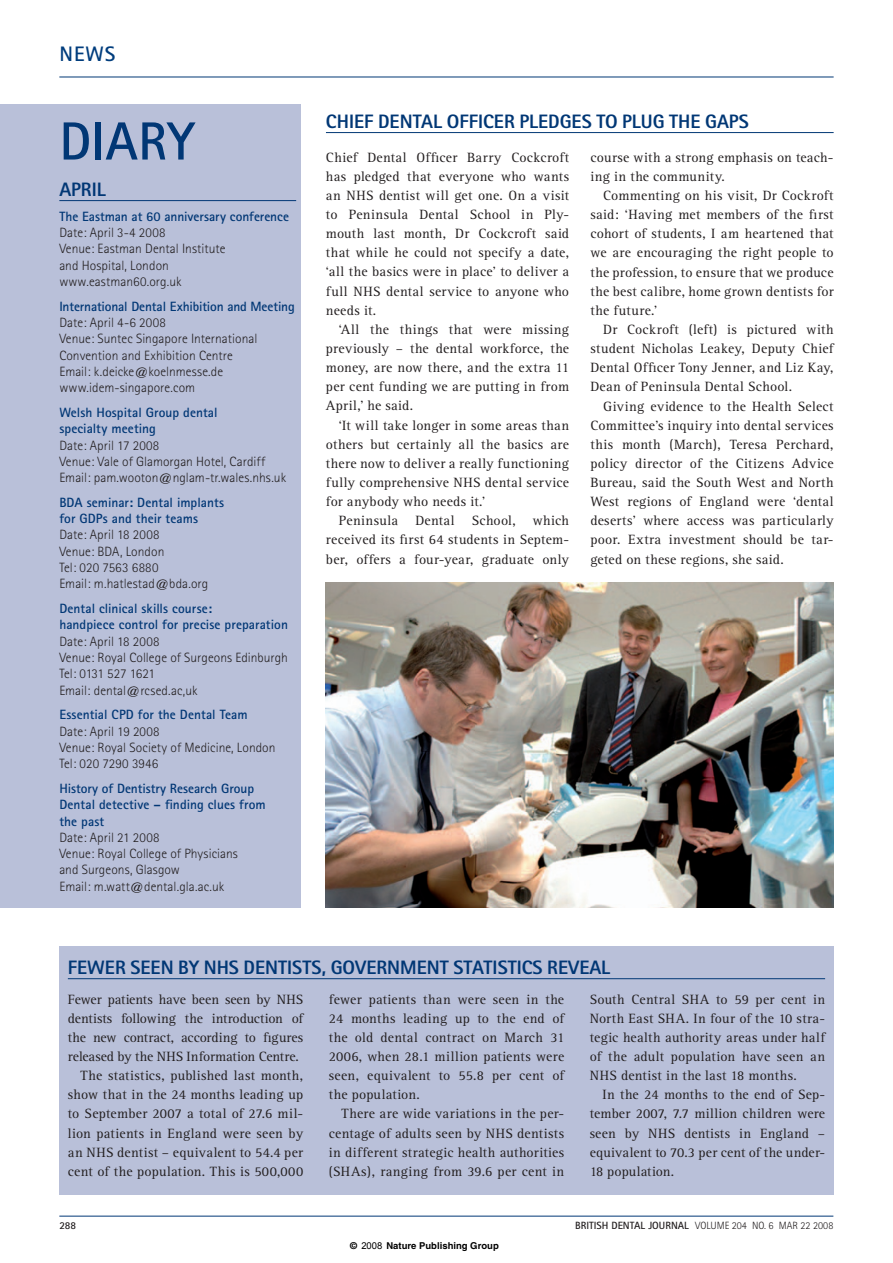
<style>
.page{position:relative;width:893px;height:1263px;background:#fff}
.page>*{position:absolute;margin:0;border:0;box-sizing:border-box;transform-origin:0 0}
.t1{font:700 53.85px "Rotis Sans Serif";color:#013775}
.t2{font:700 21px "Rotis Sans Serif";color:#013d7d}
.t3{font:800 19.5px "Rotis Sans Serif";color:#013775}
.t4{font:13.95px "Rotis Serif";letter-spacing:.02em;color:#231f20}
.t5{font:13.95px "Rotis Serif";letter-spacing:-.005em;color:#231f20}
.t6{font:13.95px "Rotis Serif";letter-spacing:-.01em;color:#231f20}
.t7{font:13.95px "Rotis Serif";color:#231f20}
.t8{font:13.95px "Rotis Serif";letter-spacing:.04em;color:#231f20}
.t9{font:300 13.5px/16.4px "Rotis Sans Serif";letter-spacing:.005em;color:#231f20}
.t10{font:300 10.5px "Rotis Sans Serif";color:#231f20}
.t11{font:700 10.5px "Rotis Sans Serif";color:#231f20}
.t12{font:700 9.45px "Helvetica";color:#000}
.s1{font-weight:700;color:#013775}
.s2{font-weight:700}
.s3{font-family:"Arial";font-weight:400}
</style>
<div class="page">
<div style="left:0;top:104px;width:300px;height:804px;background:#b9c0d9"></div>
<div style="left:59px;top:946px;width:774px;height:249px;background:#b9c0d9"></div>
<hr style="left:59px;top:77px;width:774px;height:1px;background:#013775">
<hr style="left:326px;top:132px;width:507px;height:1px;background:#013775">
<hr style="left:59px;top:1216px;width:774px;height:1px;background:#013775">
<img style="left:326px;top:583px;width:507px;height:325px">
<hr style="left:59px;top:200px;width:237px;height:1px;background:#013775">
<hr style="left:68px;top:978px;width:757px;height:1px;background:#013775">
<h3 class="t2" style="left:59px;top:47px;width:58px">NEWS</h3>
<p class="t1" style="left:59px;top:122px;width:137px">DIARY</p>
<p class="t3" style="left:59px;top:183px;width:48px">APRIL</p>
<p class="t9" style="left:59px;top:209px;width:231px"><span class="s1">The Eastman at 60 anniversary conference<br></span>Date: April 3-4 2008<br>Venue: Eastman Dental Institute<br>and Hospital, London www.eastman60.org.uk</p>
<p class="t9" style="left:59px;top:299px;width:237px"><span class="s1">International Dental Exhibition and Meeting </span>Date: April 4-6 2008<br>Venue: Suntec Singapore International Convention and Exhibition Centre<br>Email: k.deicke@koelnmesse.de www.idem-singapore.com</p>
<p class="t9" style="left:59px;top:406px;width:228px"><span class="s1">Welsh Hospital Group dental<br>specialty meeting<br></span>Date: April 17 2008<br>Venue: Vale of Glamorgan Hotel, Cardiff<br>Email: pam.wooton@nglam-tr.wales.nhs.uk</p>
<p class="t9" style="left:59px;top:496px;width:166px"><span class="s1">BDA seminar: Dental implants for GDPs and their teams<br></span>Date: April 18 2008<br>Venue: BDA, London<br>Tel: 020 7563 6880<br>Email: m.hatlestad@bda.org</p>
<p class="t9" style="left:59px;top:602px;width:230px"><span class="s1">Dental clinical skills course:<br>handpiece control for precise preparation<br></span>Date: April 18 2008<br>Venue: Royal College of Surgeons Edinburgh<br>Tel: 0131 527 1621<br>Email: dental@rcsed.ac,uk</p>
<p class="t9" style="left:59px;top:708px;width:218px"><span class="s1">Essential CPD for the Dental Team<br></span>Date: April 19 2008<br>Venue: Royal Society of Medicine, London<br>Tel: 020 7290 3946</p>
<p class="t9" style="left:59px;top:782px;width:208px"><span class="s1">History of Dentistry Research Group<br>Dental detective – finding clues from the past<br></span>Date: April 21 2008<br>Venue: Royal College of Physicians<br>and Surgeons, Glasgow<br>Email: m.watt@dental.gla.ac.uk</p>
<p class="t3" style="left:326px;top:114px;width:424px">CHIEF DENTAL OFFICER PLEDGES TO PLUG THE GAPS</p>
<p class="t4" style="left:326px;top:152px;width:245px">Chief Dental Officer Barry Cockcroft</p>
<p class="t4" style="left:326px;top:171px;width:245px">has pledged that everyone who wants</p>
<p class="t4" style="left:326px;top:190px;width:245px">an NHS dentist will get one. On a visit</p>
<p class="t4" style="left:326px;top:209px;width:245px">to Peninsula Dental School in Ply-</p>
<p class="t4" style="left:326px;top:229px;width:245px">mouth last month, Dr Cockcroft said</p>
<p class="t4" style="left:326px;top:248px;width:245px">that while he could not specify a date,</p>
<p class="t4" style="left:326px;top:267px;width:245px">‘all the basics were in place’ to deliver a</p>
<p class="t4" style="left:326px;top:286px;width:245px">full NHS dental service to anyone who</p>
<p class="t4" style="left:326px;top:305px;width:52px">needs it.</p>
<p class="t4" style="left:339px;top:324px;width:232px">‘All the things that were missing</p>
<p class="t4" style="left:326px;top:343px;width:245px">previously – the dental workforce, the</p>
<p class="t4" style="left:326px;top:362px;width:245px">money, are now there, and the extra 11</p>
<p class="t4" style="left:326px;top:382px;width:245px">per cent funding we are putting in from</p>
<p class="t4" style="left:326px;top:401px;width:89px">April,’ he said.</p>
<p class="t4" style="left:339px;top:420px;width:232px">‘It will take longer in some areas than</p>
<p class="t4" style="left:326px;top:439px;width:245px">others but certainly all the basics are</p>
<p class="t4" style="left:326px;top:458px;width:245px">there now to deliver a really functioning</p>
<p class="t4" style="left:326px;top:477px;width:245px">fully comprehensive NHS dental service</p>
<p class="t4" style="left:326px;top:496px;width:161px">for anybody who needs it.’</p>
<p class="t4" style="left:339px;top:516px;width:232px">Peninsula Dental School, which</p>
<p class="t4" style="left:326px;top:535px;width:245px">received its first 64 students in Septem-</p>
<p class="t4" style="left:326px;top:554px;width:245px">ber, offers a four-year, graduate only</p>
<p class="t4" style="left:590px;top:152px;width:245px">course with a strong emphasis on teach-</p>
<p class="t4" style="left:590px;top:171px;width:136px">ing in the community.</p>
<p class="t4" style="left:603px;top:190px;width:232px">Commenting on his visit, Dr Cockroft</p>
<p class="t4" style="left:590px;top:209px;width:245px">said: ‘Having met members of the first</p>
<p class="t4" style="left:590px;top:229px;width:245px">cohort of students, I am heartened that</p>
<p class="t4" style="left:590px;top:248px;width:245px">we are encouraging the right people to</p>
<p class="t4" style="left:590px;top:267px;width:245px">the profession, to ensure that we produce</p>
<p class="t4" style="left:590px;top:286px;width:245px">the best calibre, home grown dentists for</p>
<p class="t8" style="left:590px;top:305px;width:68px">the future.’</p>
<p class="t4" style="left:603px;top:324px;width:232px">Dr Cockroft (left) is pictured with</p>
<p class="t4" style="left:590px;top:343px;width:245px">student Nicholas Leakey, Deputy Chief</p>
<p class="t4" style="left:590px;top:363px;width:245px">Dental Officer Tony Jenner, and Liz Kay,</p>
<p class="t4" style="left:590px;top:382px;width:203px">Dean of Peninsula Dental School.</p>
<p class="t4" style="left:603px;top:401px;width:232px">Giving evidence to the Health Select</p>
<p class="t4" style="left:590px;top:420px;width:245px">Committee’s inquiry into dental services</p>
<p class="t4" style="left:590px;top:439px;width:245px">this month (March), Teresa Perchard,</p>
<p class="t4" style="left:590px;top:458px;width:245px">policy director of the Citizens Advice</p>
<p class="t4" style="left:590px;top:477px;width:245px">Bureau, said the South West and North</p>
<p class="t4" style="left:590px;top:497px;width:245px">West regions of England were ‘dental</p>
<p class="t4" style="left:590px;top:516px;width:245px">deserts’ where access was particularly</p>
<p class="t4" style="left:590px;top:535px;width:245px">poor. Extra investment should be tar-</p>
<p class="t4" style="left:590px;top:554px;width:195px">geted on these regions, she said.</p>
<p class="t3" style="left:68px;top:961px;width:544px">FEWER SEEN BY NHS DENTISTS, GOVERNMENT STATISTICS REVEAL</p>
<p class="t5" style="left:68px;top:994px;width:237px">Fewer patients have been seen by NHS</p>
<p class="t6" style="left:68px;top:1013px;width:237px">dentists following the introduction of</p>
<p class="t5" style="left:68px;top:1032px;width:237px">the new contract, according to figures</p>
<p class="t7" style="left:68px;top:1051px;width:233px">released by the NHS Information Centre.</p>
<p class="t4" style="left:81px;top:1070px;width:224px">The statistics, published last month,</p>
<p class="t4" style="left:68px;top:1090px;width:237px">show that in the 24 months leading up</p>
<p class="t4" style="left:68px;top:1109px;width:237px">to September 2007 a total of 27.6 mil-</p>
<p class="t4" style="left:68px;top:1128px;width:237px">lion patients in England were seen by</p>
<p class="t4" style="left:68px;top:1147px;width:237px">an NHS dentist – equivalent to 54.4 per</p>
<p class="t4" style="left:68px;top:1166px;width:237px">cent of the population. This is 500,000</p>
<p class="t4" style="left:329px;top:994px;width:237px">fewer patients than were seen in the</p>
<p class="t4" style="left:329px;top:1013px;width:237px">24 months leading up to the end of</p>
<p class="t4" style="left:329px;top:1032px;width:237px">the old dental contract on March 31</p>
<p class="t4" style="left:329px;top:1051px;width:237px">2006, when 28.1 million patients were</p>
<p class="t4" style="left:329px;top:1070px;width:237px">seen, equivalent to 55.8 per cent of</p>
<p class="t4" style="left:329px;top:1090px;width:93px">the population.</p>
<p class="t4" style="left:341px;top:1109px;width:224px">There are wide variations in the per-</p>
<p class="t4" style="left:329px;top:1128px;width:237px">centage of adults seen by NHS dentists</p>
<p class="t4" style="left:329px;top:1147px;width:237px">in different strategic health authorities</p>
<p class="t4" style="left:329px;top:1166px;width:237px">(SHAs), ranging from 39.6 per cent in</p>
<p class="t4" style="left:589px;top:994px;width:237px">South Central SHA to 59 per cent in</p>
<p class="t4" style="left:589px;top:1013px;width:237px">North East SHA. In four of the 10 stra-</p>
<p class="t4" style="left:589px;top:1032px;width:237px">tegic health authority areas under half</p>
<p class="t4" style="left:589px;top:1051px;width:237px">of the adult population have seen an</p>
<p class="t4" style="left:589px;top:1070px;width:208px">NHS dentist in the last 18 months.</p>
<p class="t5" style="left:602px;top:1090px;width:224px">In the 24 months to the end of Sep-</p>
<p class="t4" style="left:589px;top:1109px;width:237px">tember 2007, 7.7 million children were</p>
<p class="t4" style="left:589px;top:1128px;width:237px">seen by NHS dentists in England –</p>
<p class="t4" style="left:589px;top:1147px;width:237px">equivalent to 70.3 per cent of the under-</p>
<p class="t5" style="left:589px;top:1166px;width:86px">18 population.</p>
<p class="t11" style="left:59px;top:1222px;width:18px">288</p>
<p class="t10" style="left:575px;top:1222px;width:260px"><span class="s2">BRITISH DENTAL JOURNAL</span> VOLUME 204 NO. 6 MAR 22 2008</p>
<p class="t12" style="left:350px;top:1240px;width:150px">© <span class="s3">2008</span> Nature Publishing Group</p>
</div>
